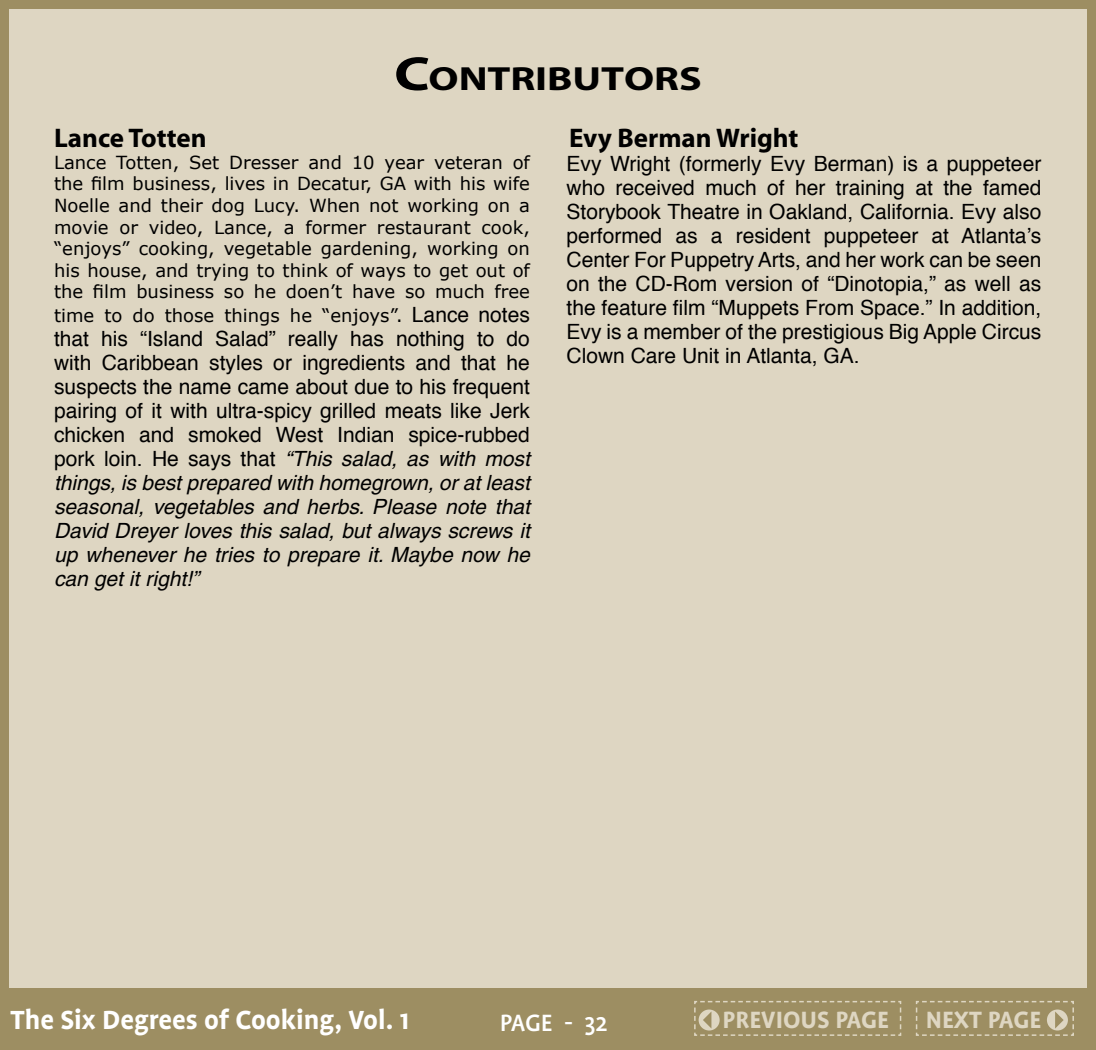
<style>
.page{position:relative;width:1096px;height:1050px;background:#fff}
.page>*{position:absolute;margin:0;border:0;box-sizing:border-box;transform-origin:0 0}
.TOC_Recipes{font:700 33.6px "Myriad";color:#000;scale:1.25 1}
.t1{font:700 30px "Profile";color:#fff}
.t2{font:700 27px "Myriad";color:#000}
.t3{font:700 27px "Profile";color:#ded6c2}
.t4{font:500 27px "Profile";letter-spacing:-.005em;color:#fff}
.Body_Text{font:21px/24px "Helvetica";color:#000;text-align:justify}
.Body_Text-2{font:18px/21.6px "Verdana";color:#000;text-align:justify}
.s1{font-size:48px}
.s2{font-family:"Helvetica";font-size:21px}
.s3{font-style:italic}
</style>
<div class="page">
<div style="left:0;top:0;width:1095px;height:1050px;background:#9d8e62"></div>
<div style="left:9px;top:9px;width:1077px;height:1032px;background:#ded6c2"></div>
<div style="left:0;top:988px;width:1095px;height:62px;background:#9d8e62"></div>
<svg style="left:694px;top:1001px;width:207px;height:35px"></svg>
<svg style="left:915px;top:1001px;width:159px;height:35px"></svg>
<p class="TOC_Recipes" style="left:394px;top:61px;width:247px"><span class="s1">C</span>ONTRIBUTORS</p>
<p class="t2" style="left:54px;top:124px;width:154px">Lance Totten</p>
<p class="t2" style="left:568px;top:124px;width:231px">Evy Berman Wright</p>
<p class="Body_Text-2" style="left:54px;top:151px;width:477px">Lance Totten, Set Dresser and 10 year veteran of the film business, lives in Decatur, GA with his wife Noelle and their dog Lucy. When not working on a movie or video, Lance, a former restaurant cook, “enjoys” cooking, vegetable gardening, working on his house, and trying to think of ways to get out of the film business so he doen’t have so much free</p>
<p class="Body_Text-2" style="left:54px;top:304px;width:477px">time to do those things he “enjoys”. <span class="s2">Lance notes</span></p>
<p class="Body_Text" style="left:54px;top:328px;width:477px">that his “Island Salad” really has nothing to do with Caribbean styles or ingredients and that he suspects the name came about due to his frequent pairing of it with ultra-spicy grilled meats like Jerk chicken and smoked West Indian spice-rubbed pork loin. He says that <span class="s3">“This salad, as with most things, is best prepared with homegrown, or at least seasonal, vegetables and herbs. Please note that David Dreyer loves this salad, but always screws it up whenever he tries to prepare it. Maybe now he can get it right!”</span></p>
<p class="Body_Text" style="left:566px;top:153px;width:476px">Evy Wright (formerly Evy Berman) is a puppeteer who received much of her training at the famed Storybook Theatre in Oakland, California. Evy also performed as a resident puppeteer at Atlantaʼs Center For Puppetry Arts, and her work can be seen on the CD-Rom version of “Dinotopia,” as well as the feature film “Muppets From Space.” In addition, Evy is a member of the prestigious Big Apple Circus Clown Care Unit in Atlanta, GA.</p>
<h2 class="t1" style="left:11px;top:1004px;width:400px">The Six Degrees of Cooking, Vol. 1</h2>
<p class="t4" style="left:500px;top:1008px;width:109px">PAGE - 32</p>
<p class="t3" style="left:722px;top:1005px;width:168px">PREVIOUS PAGE</p>
<p class="t3" style="left:925px;top:1005px;width:117px">NEXT PAGE</p>
</div>
